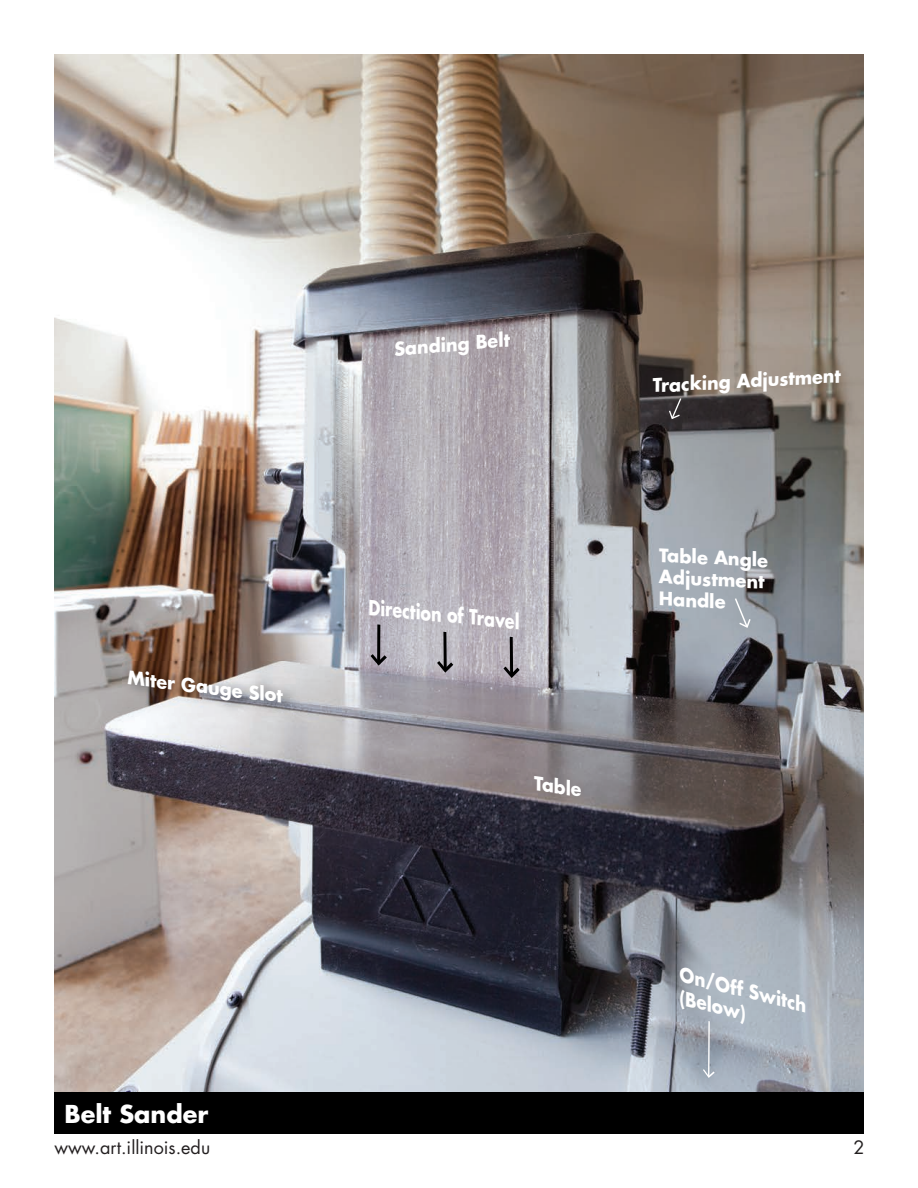
<style>
.page{position:relative;width:918px;height:1188px;background:#fff}
.page>*{position:absolute;margin:0;border:0;box-sizing:border-box;transform-origin:0 0}
.t1{font:700 24px "Futura";color:#fff}
.t2{font:700 20.25px "Futura";color:#fff;scale:.79 1}
.t3{font:italic 700 18.75px/22.5px "Futura";color:#fff;scale:.92 1}
.t4{font:700 18.6px "Futura";color:#fff;scale:.94 1}
.t5{font:700 18.3px "Futura";color:#fff;scale:.96 1}
.t6{font:700 18.15px/21.8px "Futura";color:#fff}
.t7{font:18px "Futura";color:#231f20}
</style>
<div class="page">
<img style="left:54px;top:54px;width:810px;height:1039px">
<div style="left:54px;top:1093px;width:810px;height:41px;background:#000"></div>
<hr style="left:377px;top:624px;width:3px;height:40px;background:#000">
<svg style="left:371px;top:654px;width:16px;height:12px"></svg>
<hr style="left:510px;top:637px;width:3px;height:39px;background:#000">
<svg style="left:503px;top:667px;width:17px;height:11px"></svg>
<svg style="left:443px;top:632px;width:4px;height:29px"></svg>
<svg style="left:437px;top:661px;width:16px;height:12px"></svg>
<img style="left:123px;top:662px;width:177px;height:54px">
<svg style="left:735px;top:598px;width:16px;height:30px"></svg>
<hr style="left:708px;top:1021px;width:2px;height:56px;background:#fff">
<svg style="left:703px;top:1069px;width:12px;height:9px"></svg>
<svg style="left:669px;top:398px;width:12px;height:21px"></svg>
<p class="t6" style="left:130px;top:666px;width:158px;rotate:7deg">Miter Gauge Slot</p>
<p class="t5" style="left:393px;top:337px;width:122px;rotate:-5deg">Sanding Belt</p>
<p class="t2" style="left:370px;top:594px;width:194px;rotate:5deg">Direction of Travel</p>
<p class="t4" style="left:537px;top:771px;width:52px;rotate:8deg">Table</p>
<p class="t5" style="left:652px;top:373px;width:198px;rotate:-3deg">Tracking Adjustment</p>
<p class="t6" style="left:660px;top:544px;width:111px;rotate:3deg">Table Angle<br>Adjustment<br>Handle</p>
<p class="t3" style="left:684px;top:963px;width:143px;rotate:14deg">On/Off Switch (Below)</p>
<h1 class="t1" style="left:64px;top:1098px;width:145px">Belt Sander</h1>
<p class="t7" style="left:54px;top:1136px;width:157px">www.art.illinois.edu</p>
<p class="t7" style="left:853px;top:1136px;width:13px">2</p>
</div>
